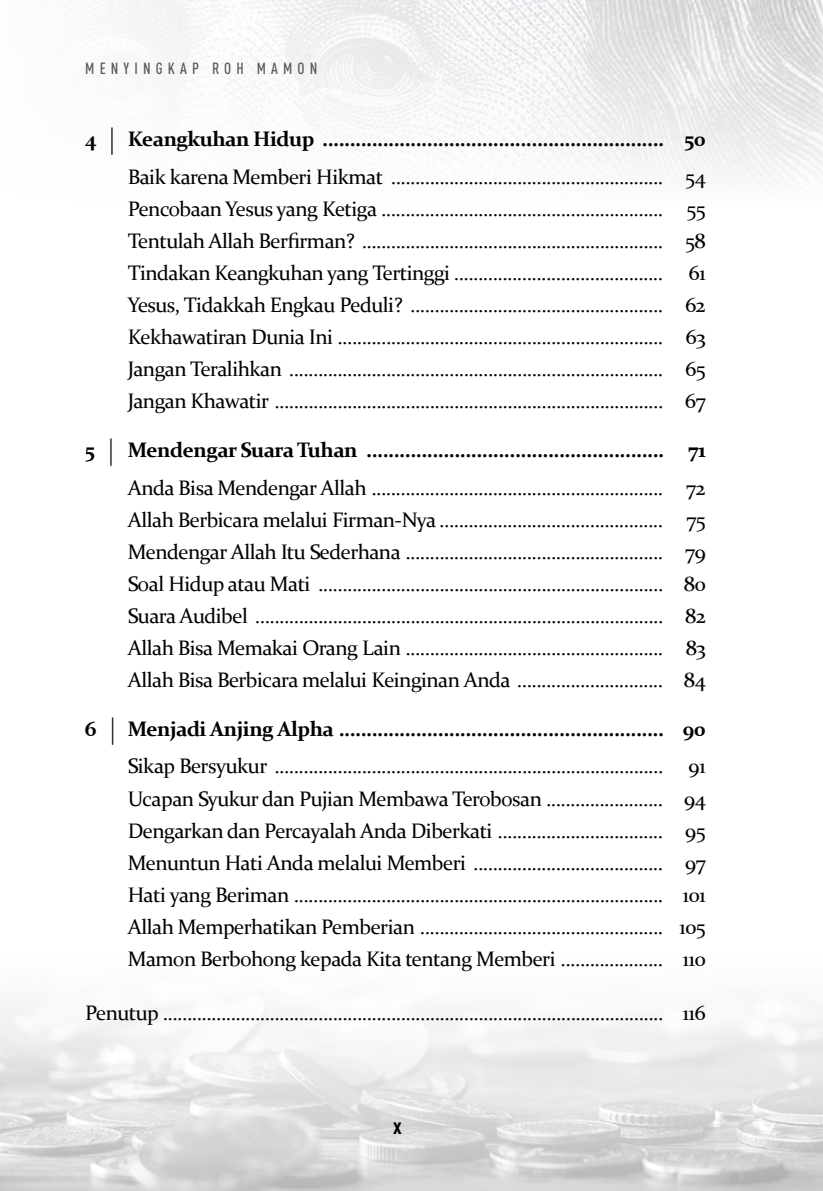
<style>
.page{position:relative;width:823px;height:1191px;background:#fff}
.page>*{position:absolute;margin:0;border:0;box-sizing:border-box;transform-origin:0 0}
.t1{font:700 condensed 22px "DIN Pro";color:#000}
.t2{font:21px/32px "Constantia";letter-spacing:-.025em;color:#000;text-align:right}
.t3{font:500 condensed 16px "DIN Pro";letter-spacing:.32em;color:#58595b}
.s1{font-weight:700}
.s2{font-weight:700;font-size:27.2px}
</style>
<div class="page">
<img style="left:0;top:0;width:822px;height:1191px">
<p class="t3" style="left:85px;top:57px;width:70px">MEN YINGKA</p>
<p class="t3" style="left:192px;top:57px;width:124px">P ROH MAMON</p>
<p class="t2" style="left:85px;top:119px;width:621px;line-height:37.6px"><span class="s1">4</span> <span class="s2">|</span> <span class="s1">Keangkuhan Hidup .............................................................. 50<br></span>Baik karena Memberi Hikmat ........................................................ 54</p>
<p class="t2" style="left:128px;top:192px;width:579px;text-align:justify">Pencobaan Yesus yang Ketiga .......................................................... 55<br>Tentulah Allah Berfirman? .............................................................. 58<br>Tindakan Keangkuhan yang Tertinggi ........................................... 61<br>Yesus, Tidakkah Engkau Peduli? .................................................... 62<br>Kekhawatiran Dunia Ini ................................................................... 63<br>Jangan Teralihkan ............................................................................. 65<br>Jangan Khawatir ................................................................................ 67</p>
<p class="t2" style="left:85px;top:430px;width:621px;line-height:37.6px"><span class="s1">5</span> <span class="s2">|</span> <span class="s1">Mendengar Suara Tuhan ...................................................... 71<br></span>Anda Bisa Mendengar Allah ............................................................ 72</p>
<p class="t2" style="left:128px;top:502px;width:579px;text-align:justify">Allah Berbicara melalui Firman-Nya .............................................. 75<br>Mendengar Allah Itu Sederhana ..................................................... 79<br>Soal Hidup atau Mati ....................................................................... 80<br>Suara Audibel .................................................................................... 82<br>Allah Bisa Memakai Orang Lain ..................................................... 83<br>Allah Bisa Berbicara melalui Keinginan Anda .............................. 84</p>
<p class="t2" style="left:85px;top:709px;width:621px;line-height:37.6px"><span class="s1">6</span> <span class="s2">|</span> <span class="s1">Menjadi Anjing Alpha ........................................................... 90<br></span>Sikap Bersyukur ................................................................................ 91</p>
<p class="t2" style="left:128px;top:781px;width:579px;text-align:justify">Ucapan Syukur dan Pujian Membawa Terobosan ........................ 94<br>Dengarkan dan Percayalah Anda Diberkati .................................. 95<br>Menuntun Hati Anda melalui Memberi ....................................... 97<br>Hati yang Beriman ............................................................................ 101<br>Allah Memperhatikan Pemberian .................................................. 105<br>Mamon Berbohong kepada Kita tentang Memberi ..................... 110</p>
<p class="t2" style="left:85px;top:996px;width:622px">Penutup ....................................................................................................... 116</p>
<p class="t1" style="left:393px;top:1109px;width:10px">x</p>
</div>
